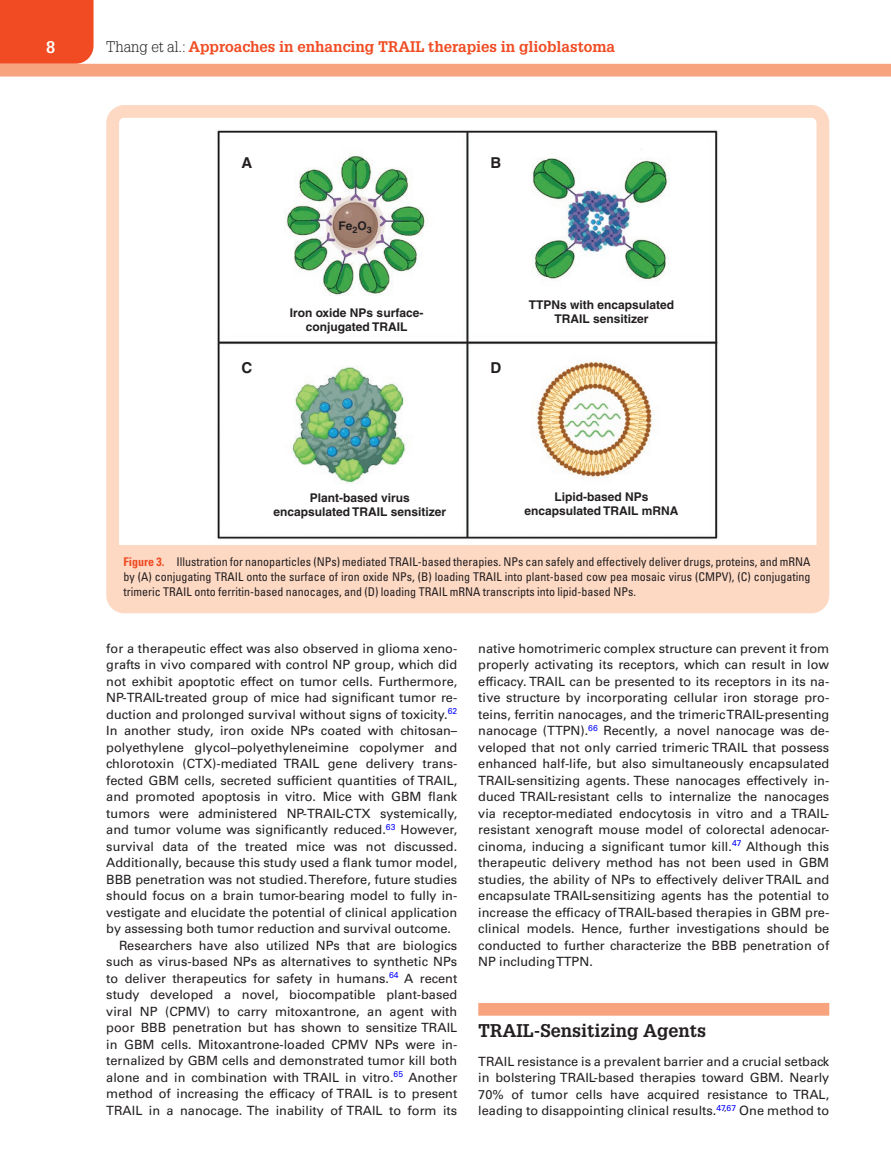
<style>
.page{position:relative;width:891px;height:1175px;background:#fff}
.page>*{position:absolute;margin:0;border:0;box-sizing:border-box;transform-origin:0 0}
.t1{font:700 18px "Glypha LT Std";color:#231f20}
.t2{font:700 16.5px "Glypha LT Std";color:#fff}
.t3{font:700 15px "Glypha LT Std";color:#f04b22}
.t4{font:700 15px "Helvetica";color:#231f20}
.t5{font:12.75px/16.5px "Univers LT Std";color:#231f20;text-align:justify}
.t6{font:condensed 12px/15px "Univers LT Std";color:#231f20;text-align:justify}
.t7{font:700 12px/14.4px "Helvetica";color:#231f20;text-align:center}
.s1{font-weight:300;color:#231f20}
.s2{font-weight:700;color:#f04b22}
</style>
<div class="page">
<div style="left:0;top:0;width:94px;height:64px;background:#f04b22"></div>
<div style="left:0;top:64px;width:891px;height:12px;background:#f7a37d"></div>
<div style="left:478px;top:1003px;width:351px;height:12px;background:#f7a37d"></div>
<img style="left:216px;top:129px;width:503px;height:410px">
<div style="left:118px;top:545px;width:700px;height:58px;background:#fdd8c3"></div>
<div style="left:106px;top:105px;width:723px;height:508px;border:13px solid #fdd8c3;border-radius:12px"></div>
<p class="t2" style="left:46px;top:37px;width:11px">8</p>
<p class="t3" style="left:106px;top:37px;width:510px"><span class="s1">Thang et al.:</span> Approaches in enhancing TRAIL therapies in glioblastoma</p>
<p class="t4" style="left:241px;top:153px;width:12px">A</p>
<p class="t4" style="left:490px;top:153px;width:12px">B</p>
<p class="t7" style="left:338px;top:218px;width:35px">Fe<sub>2</sub>O<sub>3</sub></p>
<p class="t7" style="left:290px;top:305px;width:135px">Iron oxide NPs surface&shy;conjugated TRAIL</p>
<p class="t7" style="left:529px;top:297px;width:147px">TTPNs with encapsulated<br>TRAIL sensitizer</p>
<p class="t4" style="left:241px;top:358px;width:12px">C</p>
<p class="t4" style="left:490px;top:358px;width:12px">D</p>
<p class="t7" style="left:273px;top:490px;width:174px">Plant-based virus encapsulated TRAIL sensitizer</p>
<p class="t7" style="left:524px;top:489px;width:156px">Lipid-based NPs encapsulated TRAIL mRNA</p>
<p class="t6" style="left:124px;top:554px;width:689px"><span class="s2">Figure 3.</span> Illustration for nanoparticles (NPs) mediated TRAIL-based therapies. NPs can safely and effectively deliver drugs, proteins, and mRNA by (A) conjugating TRAIL onto the surface of iron oxide NPs, (B) loading TRAIL into plant-based cow pea mosaic virus (CMPV), (C) conjugating trimeric TRAIL onto ferritin-based nanocages, and (D) loading TRAIL mRNA transcripts into lipid-based NPs.</p>
<p class="t5" style="left:106px;top:640px;width:352px">for a therapeutic effect was also observed in glioma xeno-</p>
<p class="t5" style="left:106px;top:656px;width:352px">grafts in vivo compared with control NP group, which did</p>
<p class="t5" style="left:106px;top:673px;width:353px">not exhibit apoptotic effect on tumor cells. Furthermore,</p>
<p class="t5" style="left:106px;top:689px;width:353px">NP-TRAIL-treated group of mice had significant tumor re-</p>
<p class="t5" style="left:106px;top:706px;width:353px">duction and prolonged survival without signs of toxicity.<sup>62</sup></p>
<p class="t5" style="left:106px;top:722px;width:353px">In another study, iron oxide NPs coated with chitosan–</p>
<p class="t5" style="left:106px;top:739px;width:352px">polyethylene glycol–polyethyleneimine copolymer and</p>
<p class="t5" style="left:106px;top:755px;width:352px">chlorotoxin (CTX)-mediated TRAIL gene delivery trans-</p>
<p class="t5" style="left:106px;top:772px;width:353px">fected GBM cells, secreted sufficient quantities of TRAIL,</p>
<p class="t5" style="left:106px;top:788px;width:353px">and promoted apoptosis in vitro. Mice with GBM flank</p>
<p class="t5" style="left:106px;top:805px;width:352px">tumors were administered NP-TRAIL-CTX systemically,</p>
<p class="t5" style="left:106px;top:821px;width:352px">and tumor volume was significantly reduced.<sup>63</sup> However,</p>
<p class="t5" style="left:106px;top:838px;width:352px">survival data of the treated mice was not discussed.</p>
<p class="t5" style="left:106px;top:854px;width:352px">Additionally, because this study used a flank tumor model,</p>
<p class="t5" style="left:106px;top:871px;width:353px">BBB penetration was not studied. Therefore, future studies</p>
<p class="t5" style="left:106px;top:887px;width:353px">should focus on a brain tumor-bearing model to fully in-</p>
<p class="t5" style="left:106px;top:904px;width:352px">vestigate and elucidate the potential of clinical application</p>
<p class="t5" style="left:106px;top:920px;width:346px">by assessing both tumor reduction and survival outcome.</p>
<p class="t5" style="left:119px;top:937px;width:340px">Researchers have also utilized NPs that are biologics</p>
<p class="t5" style="left:106px;top:953px;width:353px">such as virus-based NPs as alternatives to synthetic NPs</p>
<p class="t5" style="left:106px;top:970px;width:353px">to deliver therapeutics for safety in humans.<sup>64</sup> A recent</p>
<p class="t5" style="left:106px;top:986px;width:353px">study developed a novel, biocompatible plant-based</p>
<p class="t5" style="left:106px;top:1003px;width:353px">viral NP (CPMV) to carry mitoxantrone, an agent with</p>
<p class="t5" style="left:106px;top:1019px;width:353px">poor BBB penetration but has shown to sensitize TRAIL</p>
<p class="t5" style="left:106px;top:1036px;width:353px">in GBM cells. Mitoxantrone-loaded CPMV NPs were in-</p>
<p class="t5" style="left:106px;top:1052px;width:353px">ternalized by GBM cells and demonstrated tumor kill both</p>
<p class="t5" style="left:106px;top:1069px;width:352px">alone and in combination with TRAIL in vitro.<sup>65</sup> Another</p>
<p class="t5" style="left:106px;top:1085px;width:353px">method of increasing the efficacy of TRAIL is to present</p>
<p class="t5" style="left:106px;top:1102px;width:352px">TRAIL in a nanocage. The inability of TRAIL to form its</p>
<p class="t5" style="left:478px;top:640px;width:353px">native homotrimeric complex structure can prevent it from properly activating its receptors, which can result in low efficacy. TRAIL can be presented to its receptors in its na&shy;tive structure by incorporating cellular iron storage pro&shy;teins, ferritin nanocages, and the trimeric TRAIL-presenting nanocage (TTPN).<sup>66</sup> Recently, a novel nanocage was de&shy;veloped that not only carried trimeric TRAIL that possess enhanced half-life, but also simultaneously encapsulated TRAIL-sensitizing agents. These nanocages effectively in&shy;duced TRAIL-resistant cells to internalize the nanocages via receptor-mediated endocytosis in vitro and a TRAIL&shy;resistant xenograft mouse model of colorectal adenocar&shy;cinoma, inducing a significant tumor kill.<sup>47</sup> Although this therapeutic delivery method has not been used in GBM studies, the ability of NPs to effectively deliver TRAIL and encapsulate TRAIL-sensitizing agents has the potential to increase the efficacy of TRAIL-based therapies in GBM pre&shy;clinical models. Hence, further investigations should be conducted to further characterize the BBB penetration of NP including TTPN.</p>
<h1 class="t1" style="left:478px;top:1019px;width:229px">TRAIL-Sensitizing Agents</h1>
<p class="t5" style="left:478px;top:1053px;width:353px">TRAIL resistance is a prevalent barrier and a crucial setback in bolstering TRAIL-based therapies toward GBM. Nearly 70% of tumor cells have acquired resistance to TRAL, leading to disappointing clinical results.<sup>47</sup><sup>,</sup><sup>67</sup> One method to</p>
</div>
